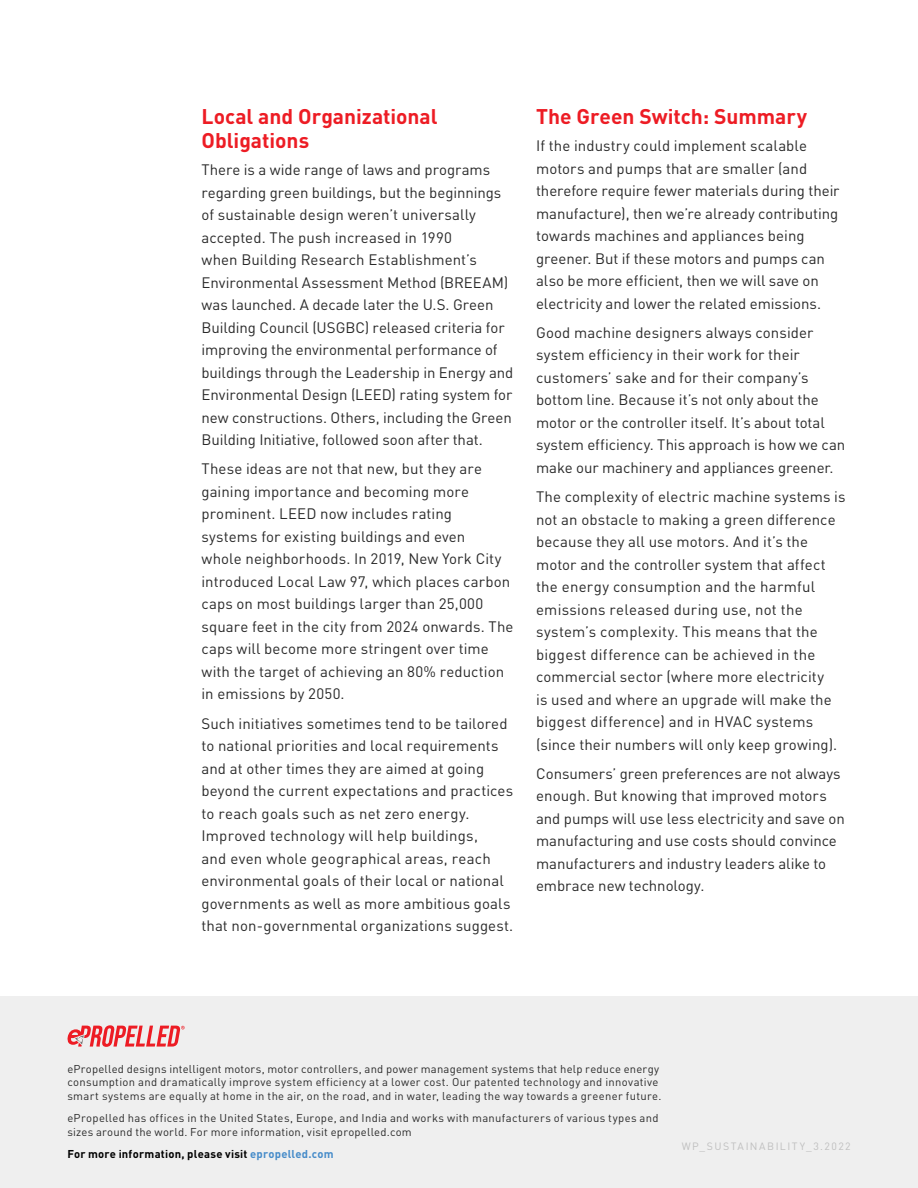
<style>
.page{position:relative;width:918px;height:1188px;background:#fff}
.page>*{position:absolute;margin:0;border:0;box-sizing:border-box;transform-origin:0 0}
.t1{font:700 21px/24px "DINOT";color:#ed1c24}
.t2{font:15px/22.5px "DINOT";letter-spacing:.005em;color:#2a2a2a}
.t3{font:11.25px/13.5px "DINOT";letter-spacing:.025em;color:#2a2a2a}
.t4{font:700 11.25px "DINOT";letter-spacing:.02em;color:#000}
.t5{font:10.5px "DINOT";letter-spacing:.14em;color:#bfbfbf}
.s1{color:#458bc9}
</style>
<div class="page">
<div style="left:0;top:996px;width:918px;height:192px;background:#efefef"></div>
<svg style="left:67px;top:1025px;width:118px;height:22px"></svg>
<h1 class="t1" style="left:201px;top:104px;width:238px">Local and Organizational<br>Obligations</h1>
<p class="t2" style="left:201px;top:158px;width:313px">There is a wide range of laws and programs regarding green buildings, but the beginnings of sustainable design weren’t universally accepted. The push increased in 1990<br>when Building Research Establishment’s Environmental Assessment Method (BREEAM) was launched. A decade later the U.S. Green Building Council (USGBC) released criteria for improving the environmental performance of buildings through the Leadership in Energy and Environmental Design (LEED) rating system for new constructions. Others, including the Green Building Initiative, followed soon after that.</p>
<p class="t2" style="left:201px;top:457px;width:314px">These ideas are not that new, but they are gaining importance and becoming more prominent. LEED now includes rating<br>systems for existing buildings and even<br>whole neighborhoods. In 2019, New York City introduced Local Law 97, which places carbon caps on most buildings larger than 25,000 square feet in the city from 2024 onwards. The caps will become more stringent over time with the target of achieving an 80% reduction in emissions by 2050.</p>
<p class="t2" style="left:201px;top:712px;width:313px">Such initiatives sometimes tend to be tailored to national priorities and local requirements and at other times they are aimed at going beyond the current expectations and practices to reach goals such as net zero energy.<br>Improved technology will help buildings,<br>and even whole geographical areas, reach environmental goals of their local or national governments as well as more ambitious goals that non-governmental organizations suggest.</p>
<h1 class="t1" style="left:536px;top:104px;width:273px">The Green Switch: Summary</h1>
<p class="t2" style="left:536px;top:134px;width:305px">If the industry could implement scalable motors and pumps that are smaller (and therefore require fewer materials during their manufacture), then we’re already contributing towards machines and appliances being greener. But if these motors and pumps can also be more efficient, then we will save on electricity and lower the related emissions.</p>
<p class="t2" style="left:536px;top:321px;width:311px">Good machine designers always consider system efficiency in their work for their customers’ sake and for their company’s bottom line. Because it’s not only about the motor or the controller itself. It’s about total system efficiency. This approach is how we can make our machinery and appliances greener.</p>
<p class="t2" style="left:536px;top:485px;width:311px">The complexity of electric machine systems is not an obstacle to making a green difference because they all use motors. And it’s the motor and the controller system that affect the energy consumption and the harmful emissions released during use, not the system’s complexity. This means that the biggest difference can be achieved in the commercial sector (where more electricity<br>is used and where an upgrade will make the biggest difference) and in HVAC systems (since their numbers will only keep growing).</p>
<p class="t2" style="left:536px;top:762px;width:310px">Consumers’ green preferences are not always enough. But knowing that improved motors and pumps will use less electricity and save on manufacturing and use costs should convince manufacturers and industry leaders alike to embrace new technology.</p>
<p class="t3" style="left:67px;top:1062px;width:596px">ePropelled designs intelligent motors, motor controllers, and power management systems that help reduce energy consumption and dramatically improve system efficiency at a lower cost. Our patented technology and innovative smart systems are equally at home in the air, on the road, and in water, leading the way towards a greener future.</p>
<p class="t3" style="left:67px;top:1111px;width:593px">ePropelled has offices in the United States, Europe, and India and works with manufacturers of various types and sizes around the world. For more information, visit epropelled.com</p>
<p class="t4" style="left:67px;top:1147px;width:268px">For more information, please visit <span class="s1">epropelled.com</span></p>
<p class="t5" style="left:682px;top:1139px;width:171px">WP_SUSTAINABILITY_3.2022</p>
</div>
